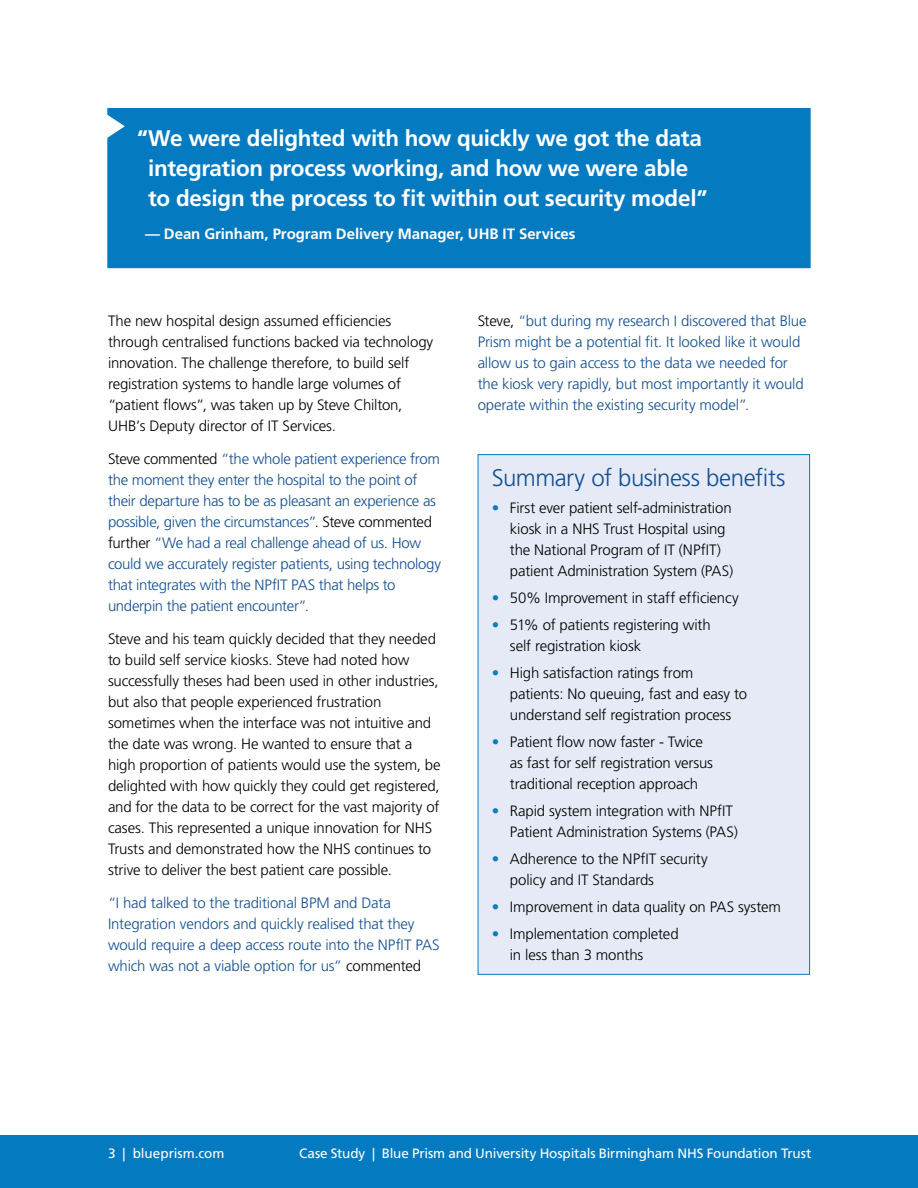
<style>
.page{position:relative;width:918px;height:1188px;background:#fff}
.page>*{position:absolute;margin:0;border:0;box-sizing:border-box;transform-origin:0 0}
.t1{font:300 24px "Frutiger LT Std";letter-spacing:-.02em;color:#124e91}
.t2{font:700 22.5px/30px "Frutiger LT Std";letter-spacing:-.015em;color:#fff;text-align:center}
.t3{font:300 15px/21px "Frutiger LT Std";letter-spacing:-.01em;color:#000}
.t4{font:300 15px/21px "Frutiger LT Std";letter-spacing:-.015em;color:#124e91}
.t5{font:700 15px "Frutiger LT Std";letter-spacing:-.005em;color:#fff}
.t6{font:13.5px "Frutiger LT Std";letter-spacing:-.01em;color:#fff}
.s1{color:#000}
.s2{color:#047bc1}
</style>
<div class="page">
<div style="left:0;top:1135px;width:918px;height:53px;background:#047bc1"></div>
<div style="left:478px;top:455px;width:332px;height:519px;background:#e5eaf6"></div>
<div style="left:107px;top:108px;width:704px;height:160px;background:#047bc1"></div>
<h2 class="t2" style="left:137px;top:123px;width:572px">“We were delighted with how quickly we got the data integration process working, and how we were able<br>to design the process to fit within out security model”</h2>
<p class="t5" style="left:145px;top:225px;width:432px">— Dean Grinham, Program Delivery Manager, UHB IT Services</p>
<p class="t3" style="left:108px;top:311px;width:327px">The new hospital design assumed efficiencies through centralised functions backed via technology innovation. The challenge therefore, to build self registration systems to handle large volumes of “patient flows”, was taken up by Steve Chilton, UHB’s Deputy director of IT Services.</p>
<p class="t4" style="left:108px;top:449px;width:335px"><span class="s1">Steve commented</span> “the whole patient experience from the moment they enter the hospital to the point of their departure has to be as pleasant an experience as possible, given the circumstances”<span class="s1">. Steve commented further</span> “We had a real challenge ahead of us. How could we accurately register patients, using technology that integrates with the NPfIT PAS that helps to underpin the patient encounter”.</p>
<p class="t3" style="left:108px;top:629px;width:334px">Steve and his team quickly decided that they needed to build self service kiosks. Steve had noted how successfully theses had been used in other industries, but also that people experienced frustration sometimes when the interface was not intuitive and the date was wrong. He wanted to ensure that a high proportion of patients would use the system, be delighted with how quickly they could get registered, and for the data to be correct for the vast majority of cases. This represented a unique innovation for NHS Trusts and demonstrated how the NHS continues to strive to deliver the best patient care possible.</p>
<p class="t4" style="left:108px;top:893px;width:333px">“I had talked to the traditional BPM and Data Integration vendors and quickly realised that they would require a deep access route into the NPfIT PAS which was not a viable option for us” <span class="s1">commented</span></p>
<p class="t4" style="left:478px;top:311px;width:330px"><span class="s1">Steve,</span> “but during my research I discovered that Blue Prism might be a potential fit. It looked like it would allow us to gain access to the data we needed for the kiosk very rapidly, but most importantly it would operate within the existing security model”.</p>
<h1 class="t1" style="left:492px;top:465px;width:295px">Summary of business benefits</h1>
<p class="t3" style="left:510px;top:498px;width:225px;text-indent:-18px"><span class="s2">•</span> First ever patient self-administration kiosk in a NHS Trust Hospital using the National Program of IT (NPfIT) patient Administration System (PAS)</p>
<p class="t3" style="left:492px;top:588px;width:248px"><span class="s2">•</span> 50% Improvement in staff efficiency</p>
<p class="t3" style="left:510px;top:615px;width:202px;text-indent:-18px"><span class="s2">•</span> 51% of patients registering with self registration kiosk</p>
<p class="t3" style="left:510px;top:663px;width:239px;text-indent:-18px"><span class="s2">•</span> High satisfaction ratings from patients: No queuing, fast and easy to understand self registration process</p>
<p class="t3" style="left:510px;top:732px;width:205px;text-indent:-18px"><span class="s2">•</span> Patient flow now faster - Twice as fast for self registration versus traditional reception approach</p>
<p class="t3" style="left:510px;top:801px;width:230px;text-indent:-18px"><span class="s2">•</span> Rapid system integration with NPfIT<br>Patient Administration Systems (PAS)</p>
<p class="t3" style="left:510px;top:849px;width:199px;text-indent:-18px"><span class="s2">•</span> Adherence to the NPfIT security policy and IT Standards</p>
<p class="t3" style="left:492px;top:897px;width:291px"><span class="s2">•</span> Improvement in data quality on PAS system</p>
<p class="t3" style="left:510px;top:924px;width:170px;text-indent:-18px"><span class="s2">•</span> Implementation completed in less than 3 months</p>
<p class="t6" style="left:108px;top:1145px;width:118px">3 | blueprism.com</p>
<p class="t6" style="left:299px;top:1145px;width:514px">Case Study | Blue Prism and University Hospitals Birmingham NHS Foundation Trust</p>
</div>
